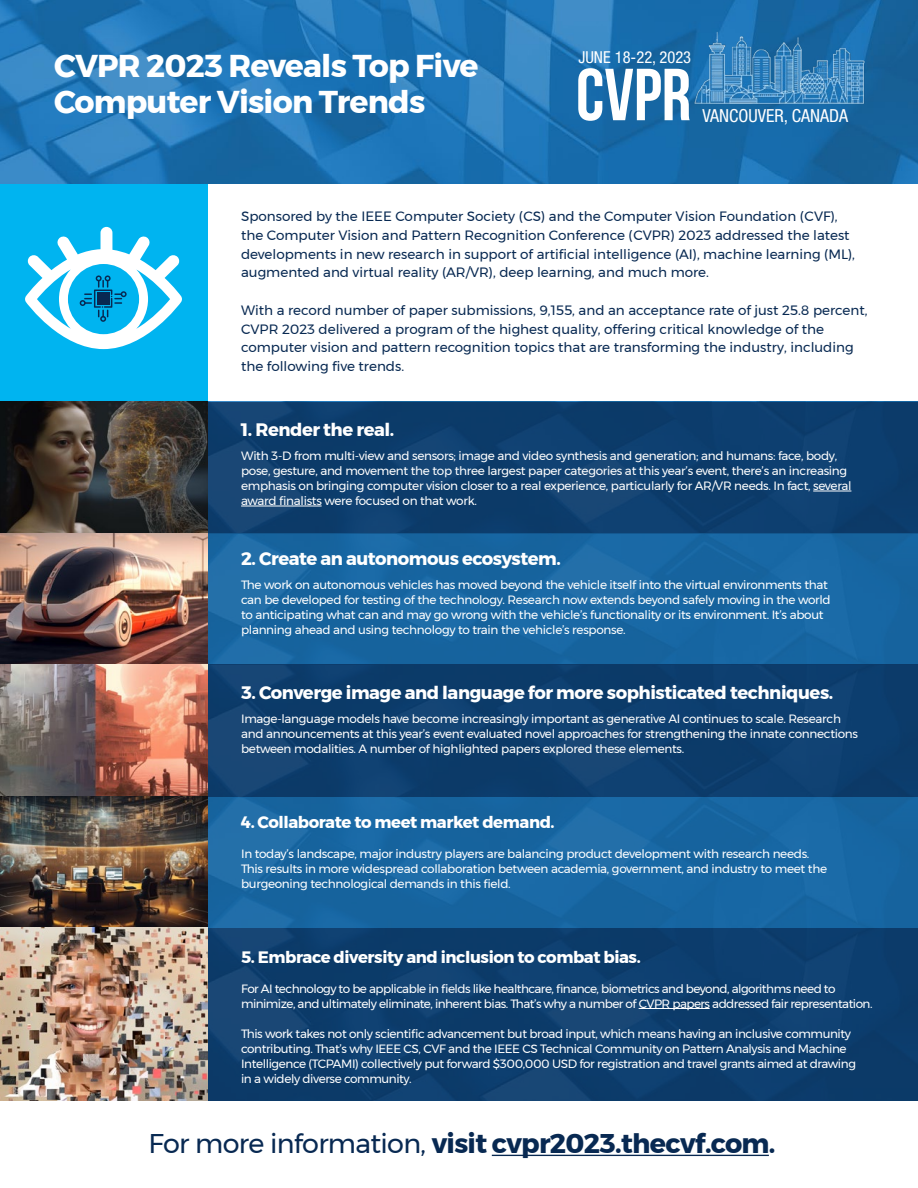
<style>
.page{position:relative;width:918px;height:1188px;background:#fff}
.page>*{position:absolute;margin:0;border:0;box-sizing:border-box;transform-origin:0 0}
.t1{font:73.5px "Bebas Neue";color:#fff}
.t2{font:700 31.5px/36px "Montserrat";letter-spacing:-.025em;color:#fff}
.t3{font:700 27px "Montserrat";letter-spacing:-.025em;color:#082952}
.t4{font:700 18px "Montserrat";letter-spacing:-.025em;color:#fff}
.t5{font:condensed 18px "Helvetica Neue LTW1 G";color:#fff}
.t6{font:700 16.5px "Montserrat";letter-spacing:-.025em;color:#fff}
.t7{font:condensed 16.5px "Helvetica Neue LTW1 G";color:#fff}
.t8{font:13.5px/18.8px "Montserrat";color:#082952}
.t9{font:12px/15px "Montserrat";letter-spacing:-.025em;color:#fff}
.t10{font:12px/15px "Montserrat";letter-spacing:-.045em;color:#fff}
.s1{font-weight:400}
</style>
<div class="page">
<div style="left:0;top:184px;width:207px;height:217px;background:#00b4f0"></div>
<div style="left:0;top:183px;width:208px;height:219px;border:2px solid #00b4f0"></div>
<img style="left:0;top:0;width:918px;height:184px">
<div style="left:207px;top:797px;width:711px;height:131px;background:#17639d"></div>
<div style="left:206px;top:402px;width:711px;height:132px;background:linear-gradient(to right,#103f6e,#0d3e6e)"></div>
<div style="left:207px;top:533px;width:711px;height:132px;background:#17639d"></div>
<div style="left:207px;top:665px;width:711px;height:132px;background:linear-gradient(to right,#103f6e,#0c3e6e)"></div>
<div style="left:207px;top:928px;width:711px;height:173px;background:linear-gradient(to right,#103f6d,#0d3e6e)"></div>
<hr style="left:813px;top:491px;width:38px;height:1px;background:#fff">
<hr style="left:241px;top:506px;width:81px;height:1px;background:#fff">
<hr style="left:639px;top:1008px;width:71px;height:1px;background:#fff">
<img style="left:0;top:402px;width:207px;height:699px">
<svg style="left:25px;top:227px;width:157px;height:122px"></svg>
<hr style="left:492px;top:1155px;width:277px;height:1px;background:#082952">
<img style="left:682px;top:19px;width:197px;height:120px">
<h2 class="t2" style="left:54px;top:48px;width:426px">CVPR 2023 Reveals Top Five<br>Computer Vision Trends</h2>
<h3 class="t7" style="left:578px;top:47px;width:114px">JUNE 18-22, 2023</h3>
<h1 class="t1" style="left:576px;top:55px;width:117px">CVPR</h1>
<h3 class="t5" style="left:703px;top:105px;width:147px">VANCOUVER, CANADA</h3>
<p class="t8" style="left:241px;top:207px;width:615px">Sponsored by the IEEE Computer Society (CS) and the Computer Vision Foundation (CVF), the Computer Vision and Pattern Recognition Conference (CVPR) 2023 addressed the latest developments in new research in support of artificial intelligence (AI), machine learning (ML), augmented and virtual reality (AR/VR), deep learning, and much more.</p>
<p class="t8" style="left:241px;top:301px;width:628px">With a record number of paper submissions, 9,155, and an acceptance rate of just 25.8 percent, CVPR 2023 delivered a program of the highest quality, offering critical knowledge of the computer vision and pattern recognition topics that are transforming the industry, including the following five trends.</p>
<h3 class="t4" style="left:241px;top:415px;width:155px">1. Render the real.</h3>
<p class="t9" style="left:241px;top:448px;width:612px">With 3-D from multi-view and sensors; image and video synthesis and generation; and humans: face, body, pose, gesture, and movement the top three largest paper categories at this year’s event, there’s an increasing emphasis on bringing computer vision closer to a real experience, particularly for AR/VR needs. In fact, several award finalists were focused on that work.</p>
<h3 class="t4" style="left:241px;top:544px;width:321px">2. Create an autonomous ecosystem.</h3>
<p class="t9" style="left:241px;top:577px;width:591px">The work on autonomous vehicles has moved beyond the vehicle itself into the virtual environments that can be developed for testing of the technology. Research now extends beyond safely moving in the world to anticipating what can and may go wrong with the vehicle’s functionality or its environment. It’s about planning ahead and using technology to train the vehicle’s response.</p>
<h3 class="t4" style="left:241px;top:678px;width:594px">3. Converge image and language for more sophisticated techniques.</h3>
<p class="t9" style="left:241px;top:711px;width:619px">Image-language models have become increasingly important as generative AI continues to scale. Research and announcements at this year’s event evaluated novel approaches for strengthening the innate connections between modalities. A number of highlighted papers explored these elements.</p>
<h3 class="t6" style="left:241px;top:809px;width:315px">4. Collaborate to meet market demand.</h3>
<p class="t9" style="left:241px;top:846px;width:588px">In today’s landscape, major industry players are balancing product development with research needs.<br>This results in more widespread collaboration between academia, government, and industry to meet the burgeoning technological demands in this field.</p>
<h3 class="t6" style="left:241px;top:944px;width:401px">5. Embrace diversity and inclusion to combat bias.</h3>
<p class="t10" style="left:241px;top:981px;width:633px">For AI technology to be applicable in fields like healthcare, finance, biometrics and beyond, algorithms need to minimize, and ultimately eliminate, inherent bias. That’s why a number of CVPR papers addressed fair representation.</p>
<p class="t9" style="left:241px;top:1026px;width:616px">This work takes not only scientific advancement but broad input, which means having an inclusive community contributing. That’s why IEEE CS, CVF and the IEEE CS Technical Community on Pattern Analysis and Machine Intelligence (TCPAMI) collectively put forward $300,000 USD for registration and travel grants aimed at drawing in a widely diverse community.</p>
<h3 class="t3" style="left:148px;top:1122px;width:629px"><span class="s1">For more information,</span> visit cvpr2023.thecvf.com.</h3>
</div>
